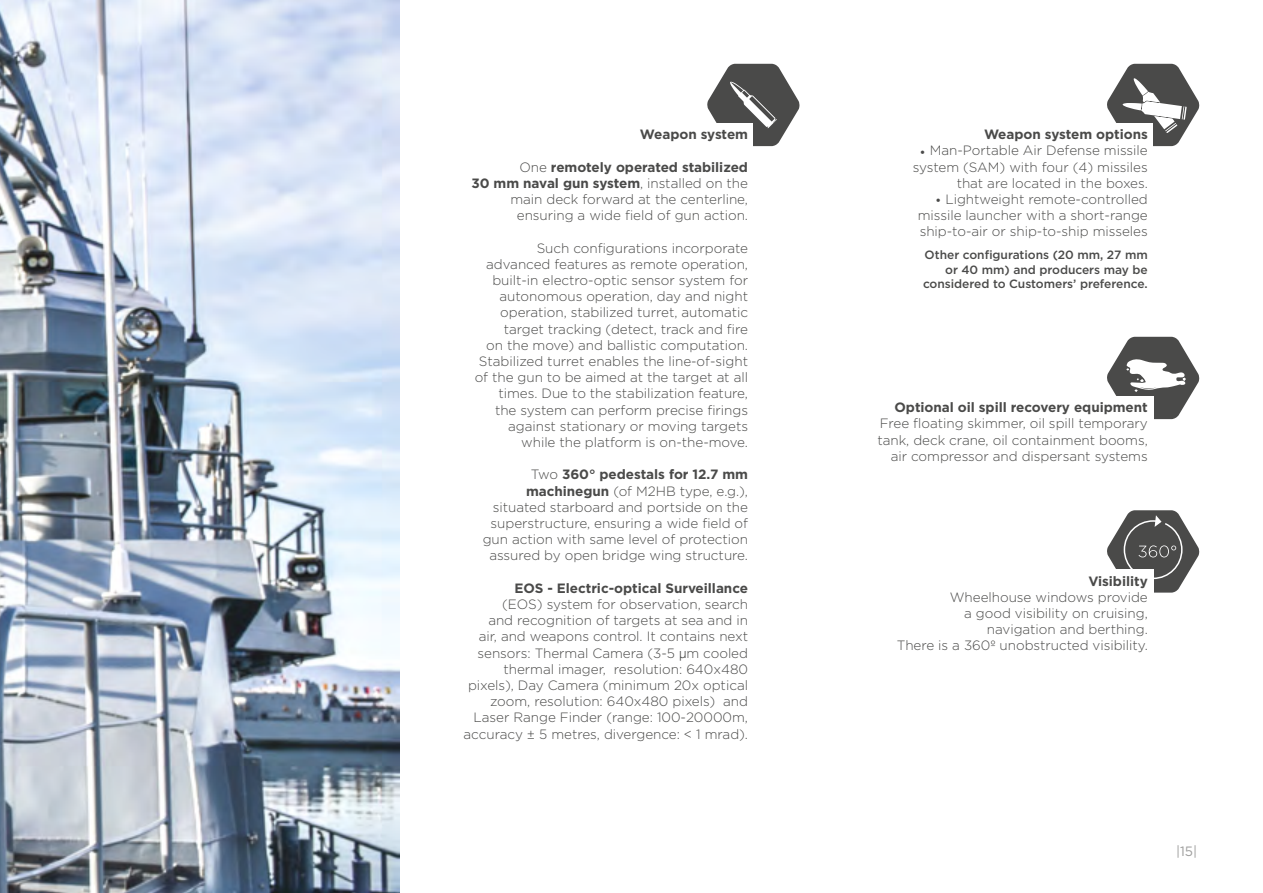
<style>
.page{position:relative;width:1263px;height:893px;background:#fff}
.page>*{position:absolute;margin:0;border:0;box-sizing:border-box;transform-origin:0 0}
.t1{font:300 13.5px/16.2px "Gotham";letter-spacing:-.005em;color:#4a4a49;text-align:right}
.t2{font:700 13.5px "Gotham";letter-spacing:-.005em;color:#4a4a49}
.t3{font:13.5px "Gotham";color:#9d9d9c}
.t4{font:500 12px/14.4px "Gotham";letter-spacing:-.005em;color:#4a4a49;text-align:right}
.s1{font-weight:700}
.s2{font-family:"Helvetica"}
</style>
<div class="page">
<svg style="left:707px;top:64px;width:93px;height:82px"></svg>
<div style="left:463px;top:123px;width:290px;height:245px;background:#fff"></div>
<svg style="left:1107px;top:64px;width:92px;height:82px"></svg>
<div style="left:863px;top:123px;width:290px;height:171px;background:#fff"></div>
<svg style="left:1107px;top:337px;width:92px;height:82px"></svg>
<svg style="left:1107px;top:510px;width:92px;height:83px"></svg>
<div style="left:885px;top:569px;width:268px;height:88px;background:#fff"></div>
<img style="left:0;top:0;width:400px;height:893px">
<p class="t2" style="left:640px;top:125px;width:110px">Weapon system</p>
<p class="t1" style="left:471px;top:158px;width:278px">One <span class="s1">remotely operated stabilized<br>30 mm naval gun system</span>, installed on the main deck forward at the centerline, ensuring a wide field of gun action.</p>
<p class="t1" style="left:475px;top:239px;width:275px">Such configurations incorporate advanced features as remote operation, built-in electro-optic sensor system for autonomous operation, day and night operation, stabilized turret, automatic target tracking (detect, track and fire<br>on the move) and ballistic computation.<br>Stabilized turret enables the line-of-sight of the gun to be aimed at the target at all times. Due to the stabilization feature, the system can perform precise firings against stationary or moving targets while the platform is on-the-move.</p>
<p class="t1" style="left:483px;top:466px;width:267px">Two <span class="s1">360° pedestals for 12.7 mm machinegun</span> (of M2HB type, e.g.), situated starboard and portside on the superstructure, ensuring a wide field of gun action with same level of protection assured by open bridge wing structure.</p>
<p class="t2" style="left:514px;top:579px;width:235px">EOS - Electric-optical Surveillance</p>
<p class="t1" style="left:464px;top:596px;width:286px">(EOS) system for observation, search<br>and recognition of targets at sea and in<br>air, and weapons control. It contains next sensors: Thermal Camera (3-5 <span class="s2">µ</span>m cooled thermal imager, resolution: 640x480 pixels), Day Camera (minimum 20x optical zoom, resolution: 640x480 pixels) and Laser Range Finder (range: 100-20000m, accuracy ± 5 metres, divergence: &lt; 1 mrad).</p>
<p class="t2" style="left:984px;top:125px;width:165px">Weapon system options</p>
<p class="t1" style="left:913px;top:142px;width:237px">• Man-Portable Air Defense missile system (SAM) with four (4) missiles that are located in the boxes.</p>
<p class="t1" style="left:918px;top:191px;width:232px;text-align:justify;text-indent:17px">• Lightweight remote-controlled missile launcher with a short-range ship-to-air or ship-to-ship misseles</p>
<p class="t4" style="left:923px;top:248px;width:226px">Other configurations (20 mm, 27 mm or 40 mm) and producers may be considered to Customers’ preference.</p>
<p class="t2" style="left:894px;top:398px;width:255px">Optional oil spill recovery equipment</p>
<p class="t1" style="left:877px;top:415px;width:272px">Free floating skimmer, oil spill temporary tank, deck crane, oil containment booms, air compressor and dispersant systems</p>
<p class="t2" style="left:1088px;top:572px;width:61px">Visibility</p>
<p class="t1" style="left:897px;top:589px;width:252px">Wheelhouse windows provide<br>a good visibility on cruising, navigation and berthing.<br>There is a 360º unobstructed visibility.</p>
<p class="t3" style="left:1176px;top:842px;width:23px">|15|</p>
</div>
